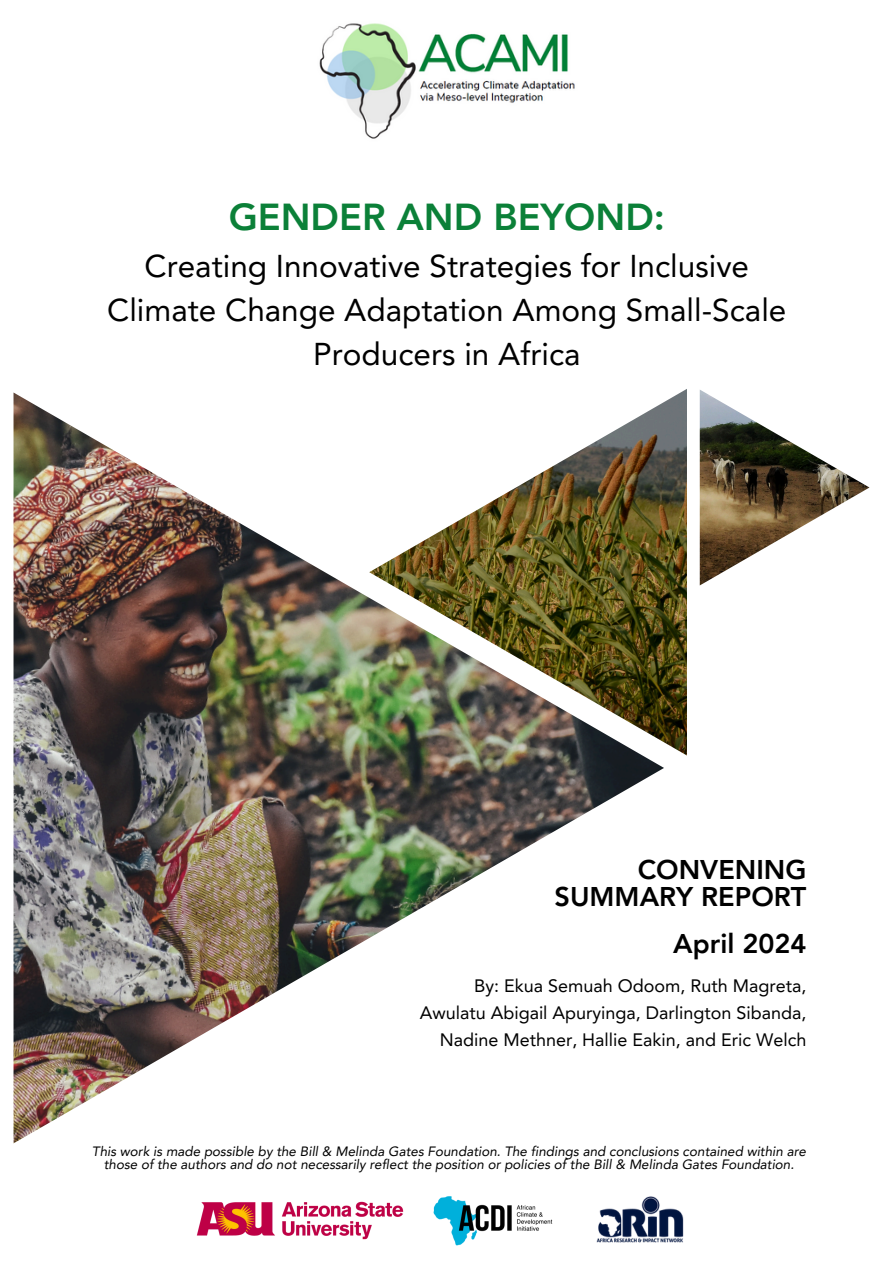
<style>
.page{position:relative;width:894px;height:1264px;background:#fff}
.page>*{position:absolute;margin:0;border:0;box-sizing:border-box;transform-origin:0 0}
.t1{font:800 37.5px "Avenir LT Pro";color:#0b8038}
.t2{font:31.5px/43.8px "Avenir LT Pro";color:#000;text-align:center}
.t3{font:800 27px/27px "Avenir LT Pro";color:#000;text-align:right}
.t4{font:18px/27px "Avenir LT Pro";color:#000;text-align:right}
.t5{font:italic 13.5px/13.5px "Avenir LT Pro";color:#000;text-align:center}
</style>
<div class="page">
<img style="left:14px;top:393px;width:649px;height:750px">
<img style="left:345px;top:389px;width:342px;height:379px">
<img style="left:369px;top:389px;width:317px;height:366px">
<img style="left:699px;top:390px;width:170px;height:195px">
<img style="left:319px;top:23px;width:256px;height:116px">
<img style="left:433px;top:1196px;width:120px;height:50px">
<img style="left:596px;top:1196px;width:88px;height:47px">
<img style="left:196px;top:1201px;width:208px;height:39px">
<h1 class="t1" style="left:228px;top:201px;width:437px">GENDER AND BEYOND:</h1>
<h2 class="t2" style="left:107px;top:247px;width:680px">Creating Innovative Strategies for Inclusive<br>Climate Change Adaptation Among Small-Scale<br>Producers in Africa</h2>
<p class="t3" style="left:554px;top:858px;width:253px">CONVENING<br>SUMMARY REPORT</p>
<h4 class="t3" style="left:673px;top:932px;width:135px">April 2024</h4>
<h2 class="t4" style="left:419px;top:974px;width:388px">By: Ekua Semuah Odoom, Ruth Magreta,<br>Awulatu Abigail Apuryinga, Darlington Sibanda,<br>Nadine Methner, Hallie Eakin, and Eric Welch</h2>
<h3 class="t5" style="left:92px;top:1145px;width:715px">This work is made possible by the Bill &amp; Melinda Gates Foundation. The findings and conclusions contained within are those of the authors and do not necessarily reflect the position or policies of the Bill &amp; Melinda Gates Foundation.</h3>
</div>
